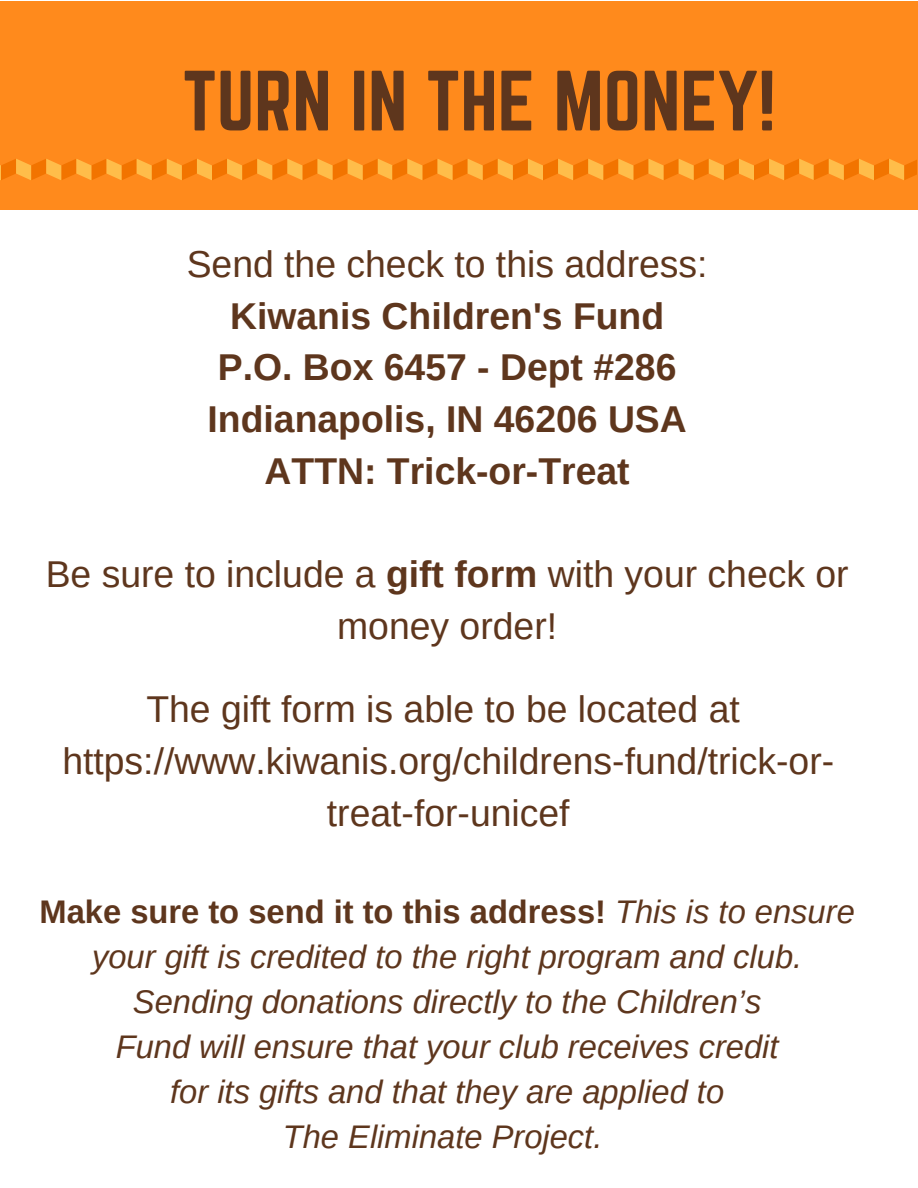
<style>
.page{position:relative;width:918px;height:1188px;background:#fff}
.page>*{position:absolute;margin:0;border:0;box-sizing:border-box;transform-origin:0 0}
.t1{font:74.7px "Norwester";color:#5e361d}
.t2{font:37.35px/51.8px "Arimo";color:#5e361d;text-align:center}
.t3{font:700 37.35px/51.8px "Arimo";color:#5e361d;text-align:center}
.t4{font:italic 32.7px/45px "Arimo";color:#5e361d;text-align:center}
.s1{font-weight:700}
.s2{font-weight:700;font-style:normal}
</style>
<div class="page">
<div style="left:0;top:2px;width:918px;height:207px;background:#ff8a1c"></div>
<svg style="left:0;top:159px;width:917px;height:21px"></svg>
<h1 class="t1" style="left:182px;top:65px;width:595px">TURN IN THE MONEY!</h1>
<p class="t2" style="left:187px;top:238px;width:522px">Send the check to this address:</p>
<p class="t3" style="left:208px;top:290px;width:481px">Kiwanis Children's Fund<br>P.O. Box 6457 - Dept #286<br>Indianapolis, IN 46206 USA<br>ATTN: Trick-or-Treat</p>
<p class="t2" style="left:46px;top:548px;width:804px">Be sure to include a <span class="s1">gift form</span> with your check or money order!</p>
<p class="t2" style="left:62px;top:683px;width:773px">The gift form is able to be located at https://www.kiwanis.org/childrens-fund/trick-or&shy;treat-for-unicef</p>
<p class="t4" style="left:40px;top:889px;width:817px"><span class="s2">Make sure to send it to this address!</span> This is to ensure your gift is credited to the right program and club.<br>Sending donations directly to the Children’s<br>Fund will ensure that your club receives credit<br>for its gifts and that they are applied to<br>The Eliminate Project.</p>
</div>
